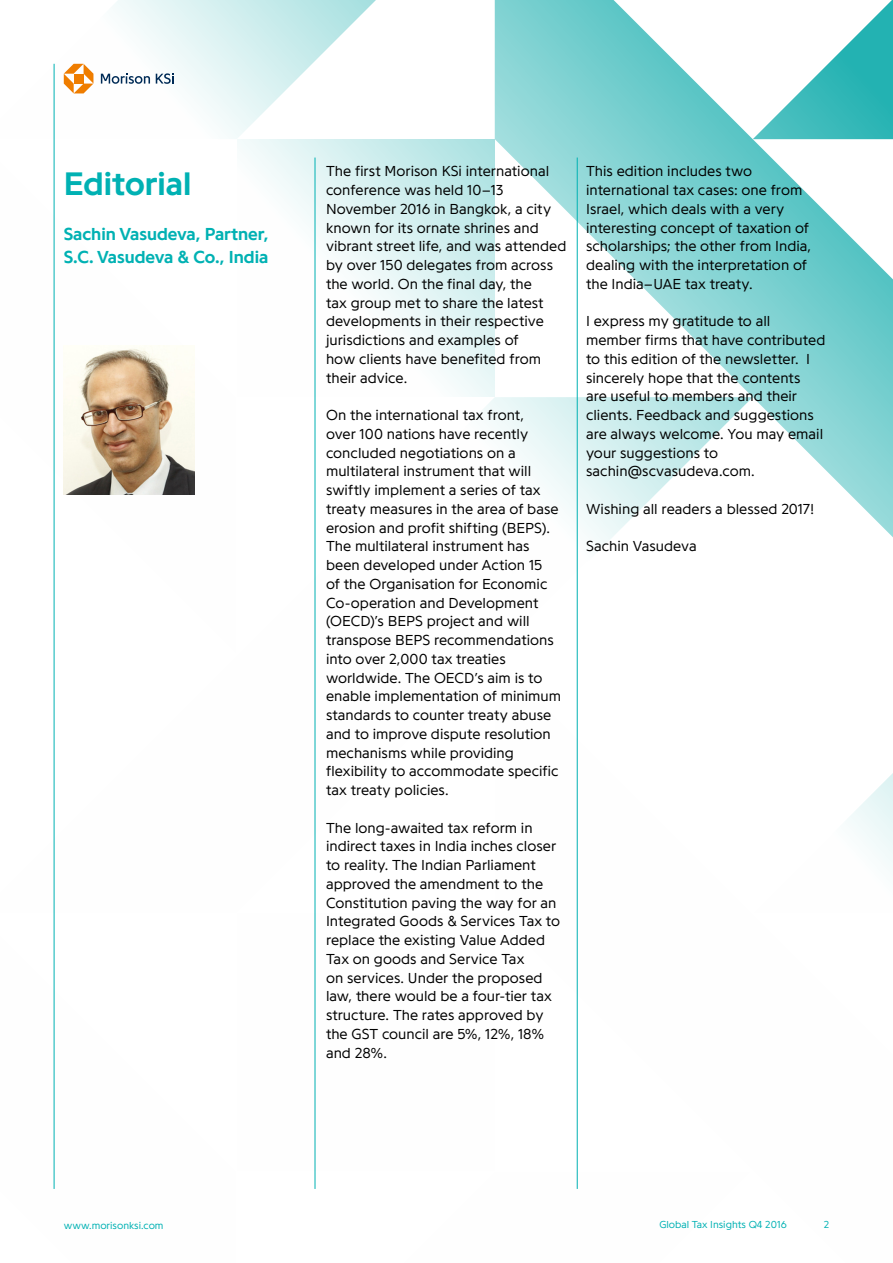
<style>
.page{position:relative;width:893px;height:1263px;background:#fff}
.page>*{position:absolute;margin:0;border:0;box-sizing:border-box;transform-origin:0 0}
.t1{font:700 33.75px "Programme";color:#00b1b3}
.t2{font:700 18px/22.5px "Programme";color:#00b1b3}
.t3{font:300 15px/18.8px "Programme";color:#000}
.t4{font:300 10.5px "Programme";color:#00b1b3}
</style>
<div class="page">
<svg style="left:53px;top:0;width:323px;height:139px"></svg>
<svg style="left:53px;top:148px;width:11px;height:507px"></svg>
<svg style="left:495px;top:0;width:398px;height:550px"></svg>
<svg style="left:753px;top:0;width:140px;height:139px"></svg>
<svg style="left:576px;top:655px;width:317px;height:534px"></svg>
<svg style="left:237px;top:139px;width:258px;height:258px"></svg>
<svg style="left:64px;top:64px;width:29px;height:29px"></svg>
<svg style="left:101px;top:73px;width:73px;height:11px"></svg>
<hr style="left:54px;top:64px;width:1px;height:1125px;background:#00b1b3">
<hr style="left:315px;top:158px;width:1px;height:1031px;background:#00b1b3">
<hr style="left:577px;top:158px;width:1px;height:1031px;background:#00b1b3">
<img style="left:64px;top:345px;width:131px;height:150px">
<h1 class="t1" style="left:64px;top:163px;width:129px">Editorial</h1>
<p class="t2" style="left:64px;top:222px;width:206px">Sachin Vasudeva, Partner,<br>S.C. Vasudeva &amp; Co., India</p>
<p class="t3" style="left:326px;top:161px;width:242px">The first Morison KSi international conference was held 10–13<br>November 2016 in Bangkok, a city known for its ornate shrines and vibrant street life, and was attended by over 150 delegates from across the world. On the final day, the<br>tax group met to share the latest developments in their respective jurisdictions and examples of<br>how clients have benefited from their advice.</p>
<p class="t3" style="left:326px;top:405px;width:237px">On the international tax front,<br>over 100 nations have recently concluded negotiations on a multilateral instrument that will swiftly implement a series of tax treaty measures in the area of base erosion and profit shifting (BEPS).<br>The multilateral instrument has been developed under Action 15<br>of the Organisation for Economic<br>Co-operation and Development (OECD)’s BEPS project and will transpose BEPS recommendations into over 2,000 tax treaties worldwide. The OECD’s aim is to enable implementation of minimum standards to counter treaty abuse and to improve dispute resolution mechanisms while providing flexibility to accommodate specific tax treaty policies.</p>
<p class="t3" style="left:326px;top:818px;width:236px">The long-awaited tax reform in indirect taxes in India inches closer to reality. The Indian Parliament approved the amendment to the<br>Constitution paving the way for an<br>Integrated Goods &amp; Services Tax to replace the existing Value Added<br>Tax on goods and Service Tax<br>on services. Under the proposed law, there would be a four-tier tax structure. The rates approved by the GST council are 5%, 12%, 18% and 28%.</p>
<p class="t3" style="left:586px;top:161px;width:227px">This edition includes two international tax cases: one from<br>Israel, which deals with a very interesting concept of taxation of scholarships; the other from India, dealing with the interpretation of the India–UAE tax treaty.</p>
<p class="t3" style="left:586px;top:311px;width:241px">I express my gratitude to all member firms that have contributed to this edition of the newsletter. I sincerely hope that the contents<br>are useful to members and their clients. Feedback and suggestions are always welcome. You may email your suggestions to sachin@scvasudeva.com.</p>
<p class="t3" style="left:586px;top:499px;width:230px">Wishing all readers a blessed 2017!</p>
<p class="t3" style="left:586px;top:536px;width:112px">Sachin Vasudeva</p>
<p class="t4" style="left:659px;top:1217px;width:129px">Global Tax Insights Q4 2016</p>
<p class="t4" style="left:64px;top:1219px;width:101px">www.morisonksi.com</p>
<p class="t4" style="left:824px;top:1217px;width:7px">2</p>
</div>
